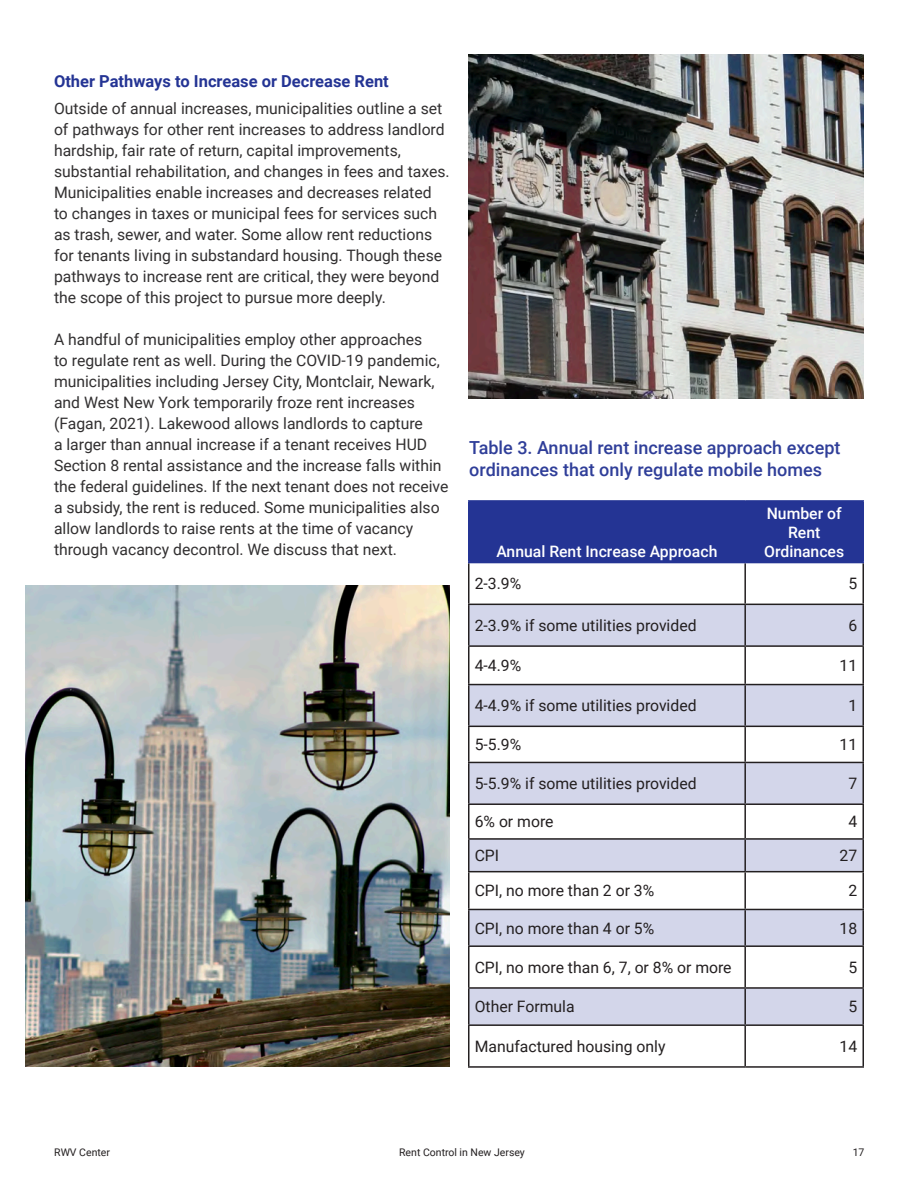
<style>
.page{position:relative;width:918px;height:1188px;background:#fff}
.page>*{position:absolute;margin:0;border:0;box-sizing:border-box;transform-origin:0 0}
.t1{font:500 18px/21.6px "Roboto";color:#2f3e99}
.t2{font:700 16.5px "Roboto";color:#243494}
.t3{font:15.75px/21px "Roboto";color:#312f30}
.t4{font:15.75px "Roboto";color:#231f20}
.t5{font:500 15.75px/18.9px "Roboto";color:#fff;text-align:center}
.t6{font:10.5px "Roboto";color:#231f20}
</style>
<div class="page">
<div style="left:470px;top:502px;width:392px;height:60px;background:#243494"></div>
<svg style="left:470px;top:605px;width:392px;height:419px;fill:#d3d6ea"></svg>
<hr style="left:468px;top:563px;width:2px;height:41px;background:#231f20">
<hr style="left:744px;top:563px;width:2px;height:41px;background:#231f20">
<hr style="left:862px;top:563px;width:2px;height:41px;background:#231f20">
<hr style="left:468px;top:604px;width:277px;height:1px;background:#231f20">
<hr style="left:468px;top:605px;width:2px;height:40px;background:#231f20">
<hr style="left:745px;top:604px;width:119px;height:1px;background:#231f20">
<hr style="left:744px;top:605px;width:2px;height:40px;background:#231f20">
<hr style="left:862px;top:605px;width:2px;height:40px;background:#231f20">
<hr style="left:468px;top:645px;width:277px;height:2px;background:#231f20">
<hr style="left:468px;top:647px;width:2px;height:37px;background:#231f20">
<hr style="left:745px;top:645px;width:119px;height:2px;background:#231f20">
<hr style="left:744px;top:647px;width:2px;height:37px;background:#231f20">
<hr style="left:862px;top:647px;width:2px;height:37px;background:#231f20">
<hr style="left:468px;top:684px;width:277px;height:1px;background:#231f20">
<hr style="left:468px;top:685px;width:2px;height:41px;background:#231f20">
<hr style="left:745px;top:684px;width:119px;height:1px;background:#231f20">
<hr style="left:744px;top:685px;width:2px;height:41px;background:#231f20">
<hr style="left:862px;top:685px;width:2px;height:41px;background:#231f20">
<hr style="left:468px;top:726px;width:277px;height:1px;background:#231f20">
<hr style="left:468px;top:727px;width:2px;height:35px;background:#231f20">
<hr style="left:745px;top:726px;width:119px;height:1px;background:#231f20">
<hr style="left:744px;top:727px;width:2px;height:35px;background:#231f20">
<hr style="left:862px;top:727px;width:2px;height:35px;background:#231f20">
<hr style="left:468px;top:762px;width:277px;height:1px;background:#231f20">
<hr style="left:468px;top:763px;width:2px;height:40px;background:#231f20">
<hr style="left:745px;top:762px;width:119px;height:1px;background:#231f20">
<hr style="left:744px;top:763px;width:2px;height:40px;background:#231f20">
<hr style="left:862px;top:763px;width:2px;height:40px;background:#231f20">
<hr style="left:468px;top:803px;width:277px;height:2px;background:#231f20">
<hr style="left:468px;top:805px;width:2px;height:33px;background:#231f20">
<hr style="left:745px;top:803px;width:119px;height:2px;background:#231f20">
<hr style="left:744px;top:805px;width:2px;height:33px;background:#231f20">
<hr style="left:862px;top:805px;width:2px;height:33px;background:#231f20">
<hr style="left:468px;top:838px;width:277px;height:2px;background:#231f20">
<hr style="left:468px;top:840px;width:2px;height:31px;background:#231f20">
<hr style="left:745px;top:838px;width:119px;height:2px;background:#231f20">
<hr style="left:744px;top:840px;width:2px;height:31px;background:#231f20">
<hr style="left:862px;top:840px;width:2px;height:31px;background:#231f20">
<hr style="left:468px;top:871px;width:277px;height:1px;background:#231f20">
<hr style="left:468px;top:872px;width:2px;height:37px;background:#231f20">
<hr style="left:745px;top:871px;width:119px;height:1px;background:#231f20">
<hr style="left:744px;top:872px;width:2px;height:37px;background:#231f20">
<hr style="left:862px;top:872px;width:2px;height:37px;background:#231f20">
<hr style="left:468px;top:909px;width:277px;height:1px;background:#231f20">
<hr style="left:468px;top:910px;width:2px;height:35px;background:#231f20">
<hr style="left:745px;top:909px;width:119px;height:1px;background:#231f20">
<hr style="left:744px;top:910px;width:2px;height:35px;background:#231f20">
<hr style="left:862px;top:910px;width:2px;height:35px;background:#231f20">
<hr style="left:468px;top:945px;width:277px;height:2px;background:#231f20">
<hr style="left:468px;top:947px;width:2px;height:40px;background:#231f20">
<hr style="left:745px;top:945px;width:119px;height:2px;background:#231f20">
<hr style="left:744px;top:947px;width:2px;height:40px;background:#231f20">
<hr style="left:862px;top:947px;width:2px;height:40px;background:#231f20">
<hr style="left:468px;top:987px;width:277px;height:2px;background:#231f20">
<hr style="left:468px;top:989px;width:2px;height:35px;background:#231f20">
<hr style="left:745px;top:987px;width:119px;height:2px;background:#231f20">
<hr style="left:744px;top:989px;width:2px;height:35px;background:#231f20">
<hr style="left:862px;top:989px;width:2px;height:35px;background:#231f20">
<hr style="left:468px;top:1024px;width:277px;height:2px;background:#231f20">
<hr style="left:468px;top:1026px;width:2px;height:40px;background:#231f20">
<hr style="left:745px;top:1024px;width:119px;height:2px;background:#231f20">
<hr style="left:744px;top:1026px;width:2px;height:40px;background:#231f20">
<hr style="left:862px;top:1026px;width:2px;height:40px;background:#231f20">
<hr style="left:468px;top:1066px;width:277px;height:2px;background:#231f20">
<hr style="left:745px;top:1066px;width:119px;height:2px;background:#231f20">
<hr style="left:468px;top:500px;width:277px;height:2px;background:#243494">
<hr style="left:468px;top:502px;width:2px;height:60px;background:#243494">
<hr style="left:745px;top:500px;width:119px;height:2px;background:#243494">
<hr style="left:744px;top:502px;width:2px;height:60px;background:#243494">
<hr style="left:862px;top:502px;width:2px;height:60px;background:#243494">
<hr style="left:468px;top:562px;width:277px;height:1px;background:#243494">
<hr style="left:745px;top:562px;width:119px;height:1px;background:#243494">
<img style="left:25px;top:586px;width:425px;height:480px">
<img style="left:468px;top:54px;width:396px;height:345px">
<p class="t2" style="left:54px;top:69px;width:336px">Other Pathways to Increase or Decrease Rent</p>
<p class="t3" style="left:54px;top:97px;width:397px">Outside of annual increases, municipalities outline a set of pathways for other rent increases to address landlord hardship, fair rate of return, capital improvements, substantial rehabilitation, and changes in fees and taxes.<br>Municipalities enable increases and decreases related<br>to changes in taxes or municipal fees for services such as trash, sewer, and water. Some allow rent reductions for tenants living in substandard housing. Though these pathways to increase rent are critical, they were beyond the scope of this project to pursue more deeply.</p>
<p class="t3" style="left:54px;top:328px;width:396px">A handful of municipalities employ other approaches<br>to regulate rent as well. During the COVID-19 pandemic, municipalities including Jersey City, Montclair, Newark, and West New York temporarily froze rent increases (Fagan, 2021). Lakewood allows landlords to capture<br>a larger than annual increase if a tenant receives HUD Section 8 rental assistance and the increase falls within the federal guidelines. If the next tenant does not receive a subsidy, the rent is reduced. Some municipalities also allow landlords to raise rents at the time of vacancy through vacancy decontrol. We discuss that next.</p>
<p class="t1" style="left:469px;top:436px;width:373px">Table 3. Annual rent increase approach except ordinances that only regulate mobile homes</p>
<p class="t5" style="left:497px;top:541px;width:222px">Annual Rent Increase Approach</p>
<p class="t5" style="left:764px;top:503px;width:82px">Number of<br>Rent<br>Ordinances</p>
<p class="t4" style="left:475px;top:573px;width:48px">2-3.9%</p>
<p class="t4" style="left:848px;top:573px;width:10px">5</p>
<p class="t4" style="left:475px;top:614px;width:223px">2-3.9% if some utilities provided</p>
<p class="t4" style="left:848px;top:614px;width:10px">6</p>
<p class="t4" style="left:475px;top:655px;width:48px">4-4.9%</p>
<p class="t4" style="left:840px;top:655px;width:19px">11</p>
<p class="t4" style="left:475px;top:695px;width:223px">4-4.9% if some utilities provided</p>
<p class="t4" style="left:848px;top:695px;width:10px">1</p>
<p class="t4" style="left:475px;top:734px;width:48px">5-5.9%</p>
<p class="t4" style="left:840px;top:734px;width:19px">11</p>
<p class="t4" style="left:475px;top:773px;width:223px">5-5.9% if some utilities provided</p>
<p class="t4" style="left:848px;top:773px;width:10px">7</p>
<p class="t4" style="left:475px;top:811px;width:80px">6% or more</p>
<p class="t4" style="left:848px;top:811px;width:10px">4</p>
<p class="t4" style="left:475px;top:845px;width:26px">CPI</p>
<p class="t4" style="left:840px;top:845px;width:19px">27</p>
<p class="t4" style="left:475px;top:880px;width:181px">CPI, no more than 2 or 3%</p>
<p class="t4" style="left:848px;top:880px;width:10px">2</p>
<p class="t4" style="left:475px;top:917px;width:181px">CPI, no more than 4 or 5%</p>
<p class="t4" style="left:840px;top:917px;width:19px">18</p>
<p class="t4" style="left:475px;top:956px;width:258px">CPI, no more than 6, 7, or 8% or more</p>
<p class="t4" style="left:848px;top:956px;width:10px">5</p>
<p class="t4" style="left:475px;top:996px;width:101px">Other Formula</p>
<p class="t4" style="left:848px;top:996px;width:10px">5</p>
<p class="t4" style="left:475px;top:1035px;width:192px">Manufactured housing only</p>
<p class="t4" style="left:840px;top:1035px;width:19px">14</p>
<p class="t6" style="left:54px;top:1145px;width:57px">RWV Center</p>
<p class="t6" style="left:399px;top:1145px;width:127px">Rent Control in New Jersey</p>
<p class="t6" style="left:853px;top:1145px;width:13px">17</p>
</div>
